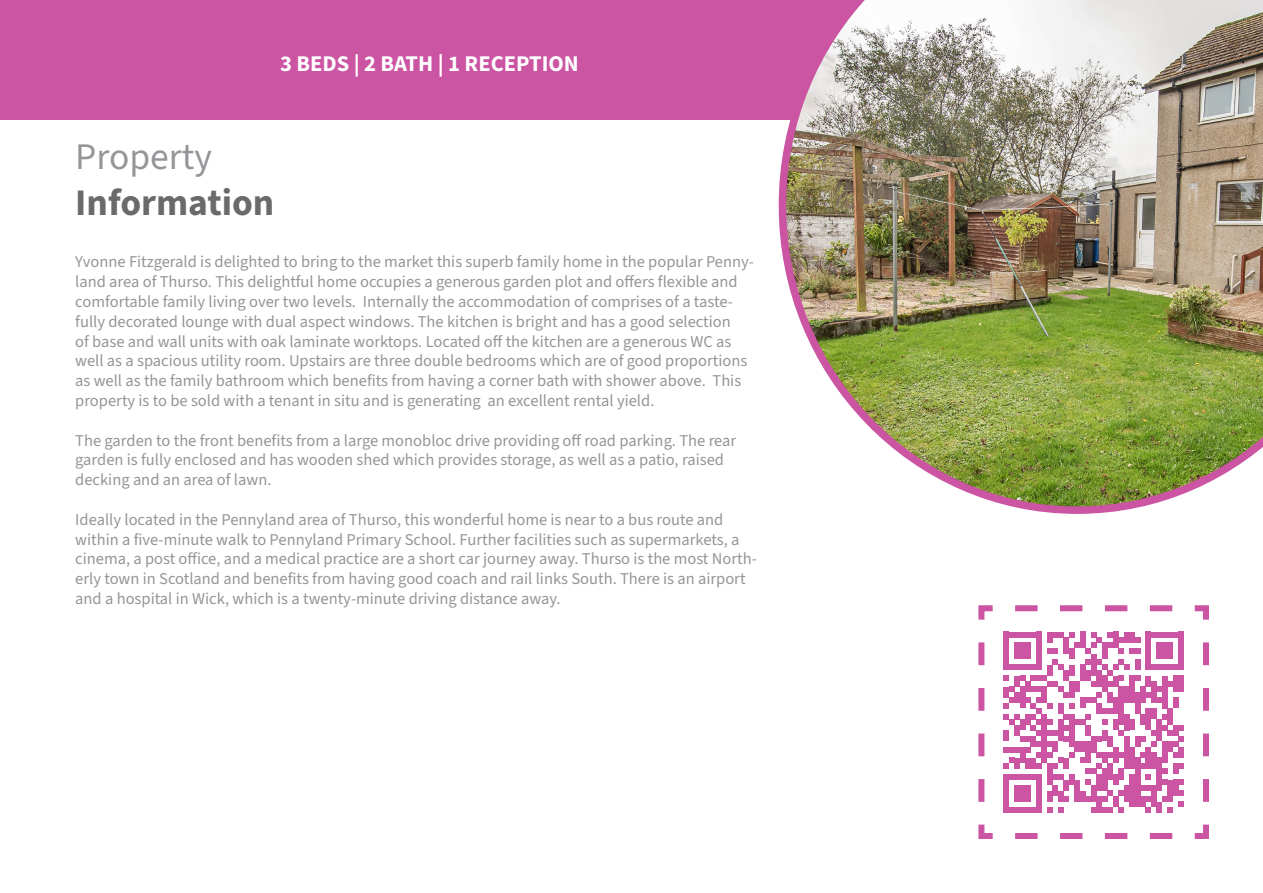
<style>
.page{position:relative;width:1263px;height:893px;background:#fff}
.page>*{position:absolute;margin:0;border:0;box-sizing:border-box;transform-origin:0 0}
.t1{font:700 37.5px "Source Sans 3";color:#6c696d}
.t2{font:37.5px "Source Sans 3";color:#939598}
.t3{font:700 22.5px "Source Sans 3";color:#fff}
.t4{font:16.5px/19.8px "Source Sans 3";color:#939598}
</style>
<div class="page">
<div style="left:0;top:0;width:1263px;height:119px;background:#cb54a3"></div>
<img style="left:779px;top:0;width:484px;height:514px">
<svg style="left:978px;top:605px;width:231px;height:234px"></svg>
<p class="t3" style="left:280px;top:49px;width:300px">3 BEDS | 2 BATH | 1 RECEPTION</p>
<p class="t2" style="left:75px;top:133px;width:138px">Property</p>
<p class="t1" style="left:75px;top:178px;width:201px">Information</p>
<p class="t4" style="left:75px;top:252px;width:680px">Yvonne Fitzgerald is delighted to bring to the market this superb family home in the popular Penny&shy;land area of Thurso. This delightful home occupies a generous garden plot and offers flexible and comfortable family living over two levels. Internally the accommodation of comprises of a taste&shy;fully decorated lounge with dual aspect windows. The kitchen is bright and has a good selection<br>of base and wall units with oak laminate worktops. Located off the kitchen are a generous WC as well as a spacious utility room. Upstairs are three double bedrooms which are of good proportions as well as the family bathroom which benefits from having a corner bath with shower above. This property is to be sold with a tenant in situ and is generating an excellent rental yield.</p>
<p class="t4" style="left:75px;top:430px;width:662px">The garden to the front benefits from a large monobloc drive providing off road parking. The rear garden is fully enclosed and has wooden shed which provides storage, as well as a patio, raised decking and an area of lawn.</p>
<p class="t4" style="left:75px;top:509px;width:683px">Ideally located in the Pennyland area of Thurso, this wonderful home is near to a bus route and within a five-minute walk to Pennyland Primary School. Further facilities such as supermarkets, a cinema, a post office, and a medical practice are a short car journey away. Thurso is the most North&shy;erly town in Scotland and benefits from having good coach and rail links South. There is an airport and a hospital in Wick, which is a twenty-minute driving distance away.</p>
</div>
